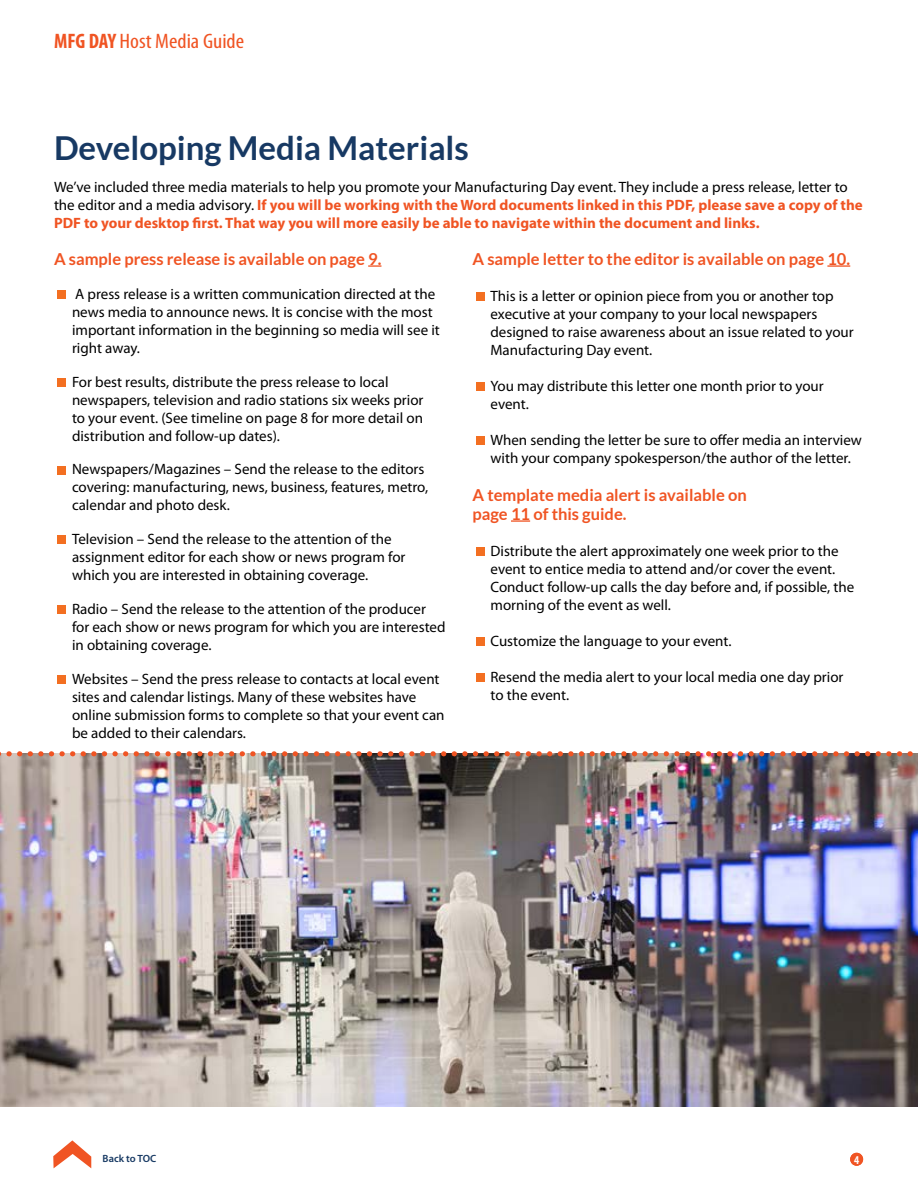
<style>
.page{position:relative;width:918px;height:1188px;background:#fff}
.page>*{position:absolute;margin:0;border:0;box-sizing:border-box;transform-origin:0 0}
.t1{font:700 33px "Lato";color:#173963}
.t2{font:condensed 21px "Myriad Pro";color:#f05423;scale:1.1 1}
.t3{font:700 16.5px/19.5px "Lato";color:#f05423}
.t4{font:15px/18px "Myriad Pro";color:#000}
.t5{font:700 15px/18px "Myriad Pro";color:#f05423}
.t6{font:700 condensed 12px "Myriad Pro";color:#fff}
.t7{font:600 10.5px "Myriad Pro";color:#173963}
.s1{font-weight:700}
.s2{font-weight:400;color:#000}
</style>
<div class="page">
<svg style="left:53px;top:1140px;width:38px;height:28px"></svg>
<img style="left:0;top:756px;width:918px;height:351px">
<svg style="left:368px;top:265px;width:13px;height:2px"></svg>
<div style="left:58px;top:291px;width:8px;height:8px;background:#f36f21"></div>
<div style="left:58px;top:378px;width:8px;height:9px;background:#f36f21"></div>
<div style="left:58px;top:466px;width:8px;height:8px;background:#f36f21"></div>
<div style="left:58px;top:536px;width:8px;height:8px;background:#f36f21"></div>
<div style="left:58px;top:606px;width:8px;height:8px;background:#f36f21"></div>
<div style="left:58px;top:675px;width:8px;height:9px;background:#f36f21"></div>
<hr style="left:827px;top:265px;width:23px;height:2px;background:#f05423">
<svg style="left:511px;top:520px;width:19px;height:2px"></svg>
<div style="left:476px;top:293px;width:9px;height:8px;background:#f36f21"></div>
<div style="left:476px;top:383px;width:9px;height:8px;background:#f36f21"></div>
<div style="left:476px;top:437px;width:9px;height:8px;background:#f36f21"></div>
<div style="left:476px;top:548px;width:9px;height:8px;background:#f36f21"></div>
<div style="left:476px;top:638px;width:9px;height:8px;background:#f36f21"></div>
<div style="left:476px;top:674px;width:9px;height:8px;background:#f36f21"></div>
<img style="left:0;top:751px;width:918px;height:5px">
<div style="left:850px;top:1153px;width:13px;height:13px;background:#f05423;border-radius:50%"></div>
<h2 class="t2" style="left:54px;top:29px;width:174px"><span class="s1">MFG DAY</span> Host Media Guide</h2>
<h1 class="t1" style="left:54px;top:129px;width:416px">Developing Media Materials</h1>
<p class="t5" style="left:54px;top:177px;width:810px"><span class="s2">We’ve included three media materials to help you promote your Manufacturing Day event. They include a press release, letter to the editor and a media advisory.</span> If you will be working with the Word documents linked in this PDF, please save a copy of the<br>PDF to your desktop first. That way you will more easily be able to navigate within the document and links.</p>
<p class="t3" style="left:54px;top:249px;width:329px">A sample press release is available on page 9.</p>
<p class="t4" style="left:72px;top:285px;width:369px">A press release is a written communication directed at the news media to announce news. It is concise with the most important information in the beginning so media will see it right away.</p>
<p class="t4" style="left:72px;top:372px;width:353px">For best results, distribute the press release to local newspapers, television and radio stations six weeks prior to your event. (See timeline on page 8 for more detail on distribution and follow-up dates).</p>
<p class="t4" style="left:72px;top:460px;width:358px">Newspapers/Magazines – Send the release to the editors covering: manufacturing, news, business, features, metro, calendar and photo desk.</p>
<p class="t4" style="left:72px;top:530px;width:335px">Television – Send the release to the attention of the assignment editor for each show or news program for which you are interested in obtaining coverage.</p>
<p class="t4" style="left:72px;top:600px;width:375px">Radio – Send the release to the attention of the producer for each show or news program for which you are interested in obtaining coverage.</p>
<p class="t4" style="left:72px;top:669px;width:374px">Websites – Send the press release to contacts at local event sites and calendar listings. Many of these websites have online submission forms to complete so that your event can be added to their calendars.</p>
<p class="t3" style="left:472px;top:249px;width:379px">A sample letter to the editor is available on page 10.</p>
<p class="t4" style="left:491px;top:287px;width:365px">This is a letter or opinion piece from you or another top executive at your company to your local newspapers designed to raise awareness about an issue related to your Manufacturing Day event.</p>
<p class="t4" style="left:491px;top:377px;width:335px">You may distribute this letter one month prior to your event.</p>
<p class="t4" style="left:491px;top:431px;width:373px">When sending the letter be sure to offer media an interview with your company spokesperson/the author of the letter.</p>
<p class="t3" style="left:473px;top:485px;width:276px">A template media alert is available on page 11 of this guide.</p>
<p class="t4" style="left:491px;top:542px;width:365px">Distribute the alert approximately one week prior to the event to entice media to attend and/or cover the event.<br>Conduct follow-up calls the day before and, if possible, the morning of the event as well.</p>
<p class="t4" style="left:491px;top:632px;width:243px">Customize the language to your event.</p>
<p class="t4" style="left:491px;top:668px;width:355px">Resend the media alert to your local media one day prior to the event.</p>
<p class="t7" style="left:103px;top:1152px;width:55px">Back to TOC</p>
<p class="t6" style="left:854px;top:1152px;width:7px">4</p>
</div>
